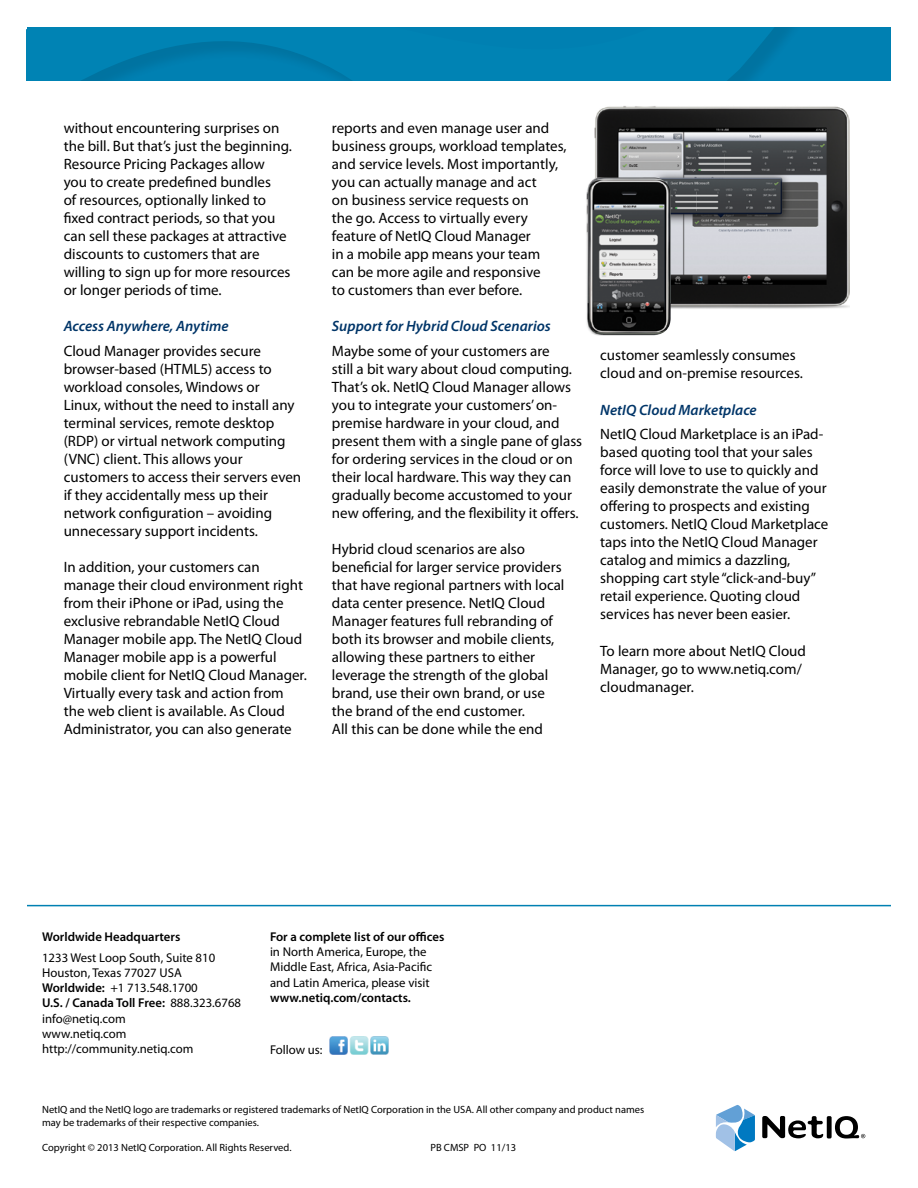
<style>
.page{position:relative;width:918px;height:1188px;background:#fff}
.page>*{position:absolute;margin:0;border:0;box-sizing:border-box;transform-origin:0 0}
.BODY{font:15px/18px "Myriad Pro";color:#000}
.Subhead2{font:italic 600 15px "Myriad Pro";color:#003568}
.BODY-2{font:12.75px/15.3px "Myriad Pro";color:#000}
.BODY-3{font:600 12.75px "Myriad Pro";color:#000}
.t1{font:10.5px/12.6px "Myriad Pro";color:#000}
.s1{font-weight:600}
</style>
<div class="page">
<hr style="left:27px;top:905px;width:864px;height:1px;background:#0080b2">
<svg style="left:716px;top:1105px;width:39px;height:46px"></svg>
<div style="left:827px;top:1116px;width:5px;height:22px;background:#000;border-radius:2px"></div>
<svg style="left:835px;top:1116px;width:30px;height:23px"></svg>
<svg style="left:762px;top:1116px;width:61px;height:22px"></svg>
<div style="left:27px;top:27px;width:864px;height:54px;background:#0080b2"></div>
<svg style="left:81px;top:27px;width:711px;height:54px"></svg>
<img style="left:329px;top:1036px;width:59px;height:19px">
<img style="left:594px;top:106px;width:256px;height:203px">
<img style="left:586px;top:177px;width:85px;height:158px">
<p class="BODY" style="left:64px;top:118px;width:230px">without encountering surprises on the bill. But that’s just the beginning.<br>Resource Pricing Packages allow<br>you to create predefined bundles<br>of resources, optionally linked to fixed contract periods, so that you can sell these packages at attractive discounts to customers that are willing to sign up for more resources or longer periods of time.</p>
<p class="Subhead2" style="left:64px;top:317px;width:166px">Access Anywhere, Anytime</p>
<p class="BODY" style="left:64px;top:342px;width:239px">Cloud Manager provides secure browser-based (HTML5) access to workload consoles, Windows or<br>Linux, without the need to install any terminal services, remote desktop (RDP) or virtual network computing (VNC) client. This allows your customers to access their servers even if they accidentally mess up their network configuration – avoiding unnecessary support incidents.</p>
<p class="BODY" style="left:64px;top:558px;width:245px">In addition, your customers can manage their cloud environment right from their iPhone or iPad, using the exclusive rebrandable NetIQ Cloud Manager mobile app. The NetIQ Cloud Manager mobile app is a powerful mobile client for NetIQ Cloud Manager.<br>Virtually every task and action from the web client is available. As Cloud Administrator, you can also generate</p>
<p class="BODY" style="left:332px;top:118px;width:236px">reports and even manage user and business groups, workload templates, and service levels. Most importantly, you can actually manage and act<br>on business service requests on<br>the go. Access to virtually every feature of NetIQ Cloud Manager<br>in a mobile app means your team<br>can be more agile and responsive<br>to customers than ever before.</p>
<p class="Subhead2" style="left:332px;top:317px;width:220px">Support for Hybrid Cloud Scenarios</p>
<p class="BODY" style="left:332px;top:342px;width:252px">Maybe some of your customers are<br>still a bit wary about cloud computing.<br>That’s ok. NetIQ Cloud Manager allows you to integrate your customers’ on&shy;premise hardware in your cloud, and present them with a single pane of glass for ordering services in the cloud or on their local hardware. This way they can gradually become accustomed to your new offering, and the flexibility it offers.</p>
<p class="BODY" style="left:332px;top:540px;width:234px">Hybrid cloud scenarios are also beneficial for larger service providers that have regional partners with local data center presence. NetIQ Cloud Manager features full rebranding of both its browser and mobile clients, allowing these partners to either leverage the strength of the global brand, use their own brand, or use the brand of the end customer.<br>All this can be done while the end</p>
<p class="BODY" style="left:600px;top:346px;width:204px">customer seamlessly consumes cloud and on-premise resources.</p>
<p class="Subhead2" style="left:600px;top:400px;width:158px">NetIQ Cloud Marketplace</p>
<p class="BODY" style="left:600px;top:425px;width:230px">NetIQ Cloud Marketplace is an iPad&shy;based quoting tool that your sales force will love to use to quickly and easily demonstrate the value of your offering to prospects and existing customers. NetIQ Cloud Marketplace taps into the NetIQ Cloud Manager catalog and mimics a dazzling, shopping cart style “click-and-buy” retail experience. Quoting cloud services has never been easier.</p>
<p class="BODY" style="left:600px;top:641px;width:207px">To learn more about NetIQ Cloud<br>Manager, go to www.netiq.com/ cloudmanager.</p>
<p class="BODY-3" style="left:42px;top:928px;width:140px">Worldwide Headquarters</p>
<p class="BODY-2" style="left:42px;top:949px;width:201px">1233 West Loop South, Suite 810<br>Houston, Texas 77027 USA<br><span class="s1">Worldwide:</span> +1 713.548.1700<br><span class="s1">U.S. / Canada Toll Free:</span> 888.323.6768 info@netiq.com<br>www.netiq.com http://community.netiq.com</p>
<p class="BODY-2" style="left:270px;top:929px;width:176px"><span class="s1">For a complete list of our offices </span>in North America, Europe, the<br>Middle East, Africa, Asia-Pacific and Latin America, please visit <span class="s1">www.netiq.com/contacts.</span></p>
<p class="BODY-2" style="left:270px;top:1041px;width:54px">Follow us:</p>
<p class="t1" style="left:42px;top:1103px;width:604px">NetIQ and the NetIQ logo are trademarks or registered trademarks of NetIQ Corporation in the USA. All other company and product names may be trademarks of their respective companies.</p>
<p class="t1" style="left:42px;top:1141px;width:251px">Copyright © 2013 NetIQ Corporation. All Rights Reserved.</p>
<p class="t1" style="left:430px;top:1141px;width:87px">PB CMSP PO 11/13</p>
</div>
